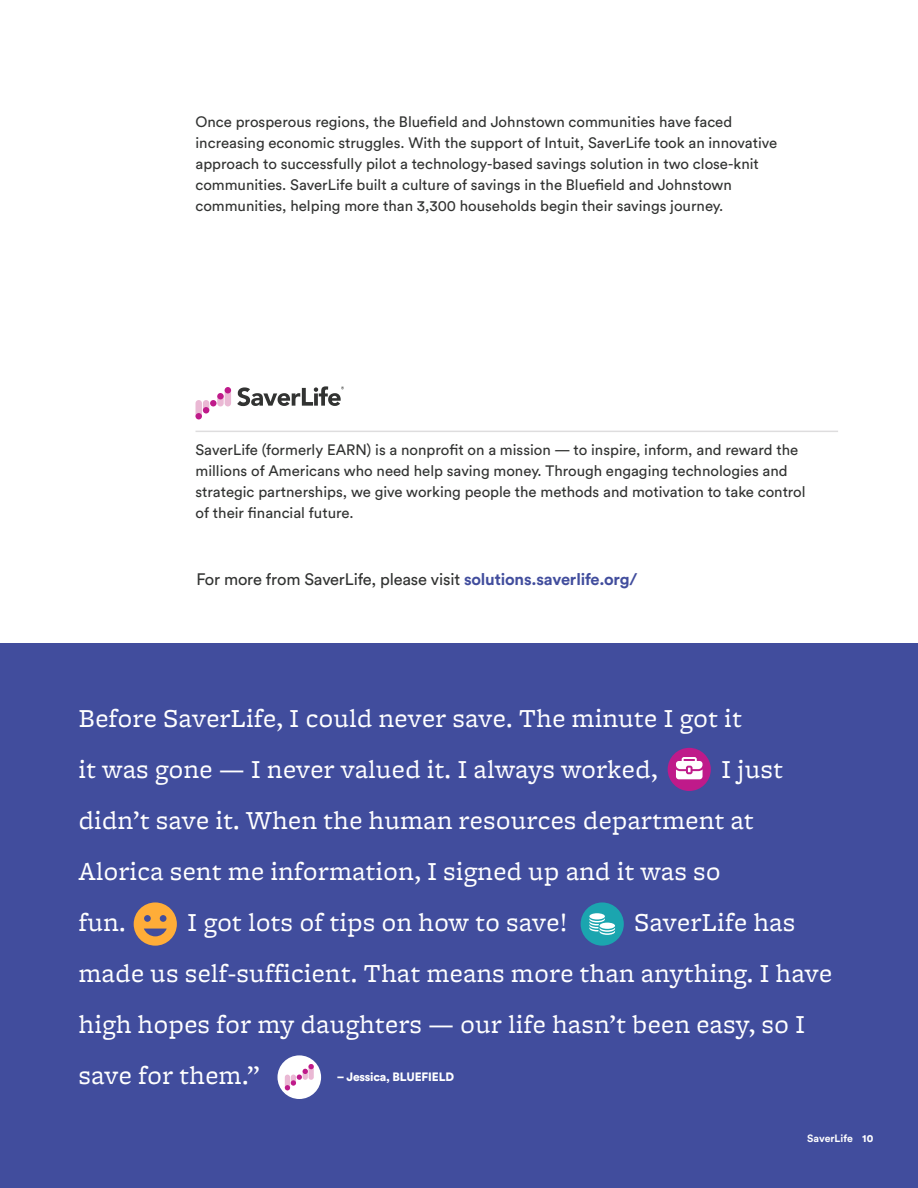
<style>
.page{position:relative;width:918px;height:1188px;background:#fff}
.page>*{position:absolute;margin:0;border:0;box-sizing:border-box;transform-origin:0 0}
.t1{font:27px/51px "Freight Micro";letter-spacing:.02em;color:#fff}
.t2{font:16.5px "Circular Std";letter-spacing:-.01em;color:#323332}
.body_text_-_grey_10p{font:15px/21px "Circular Std";color:#323332}
.quote_name{font:900 12px "Circular Std";letter-spacing:-.015em;color:#fff}
.t3{font:700 10.5px "Circular Std";color:#fff}
.Circle_SUBS{font:900 10.5px "Circular Std";color:#fff}
.s1{font-weight:700;color:#414d9d}
</style>
<div class="page">
<div style="left:0;top:644px;width:918px;height:544px;background:#414d9d"></div>
<hr style="left:196px;top:431px;width:642px;height:1px;background:#deddde">
<svg style="left:217px;top:387px;width:14px;height:19px"></svg>
<div style="left:217px;top:393px;width:7px;height:6px;background:#bf1a8a;border-radius:50%"></div>
<div style="left:210px;top:400px;width:7px;height:6px;background:#bf1a8a;border-radius:50%"></div>
<svg style="left:237px;top:386px;width:107px;height:20px"></svg>
<svg style="left:196px;top:400px;width:13px;height:19px"></svg>
<div style="left:278px;top:1055px;width:43px;height:44px;background:#fff;border-radius:50%"></div>
<svg style="left:285px;top:1064px;width:29px;height:26px"></svg>
<div style="left:668px;top:748px;width:43px;height:43px;background:#bf1a8a;border-radius:50%"></div>
<svg style="left:676px;top:757px;width:27px;height:22px"></svg>
<div style="left:581px;top:902px;width:43px;height:44px;background:#1ba5af;border-radius:50%"></div>
<svg style="left:589px;top:913px;width:26px;height:22px"></svg>
<div style="left:134px;top:902px;width:43px;height:44px;background:#ffad38;border-radius:50%"></div>
<svg style="left:137px;top:906px;width:36px;height:36px"></svg>
<p class="body_text_-_grey_10p" style="left:196px;top:111px;width:583px">Once prosperous regions, the Bluefield and Johnstown communities have faced increasing economic struggles. With the support of Intuit, SaverLife took an innovative approach to successfully pilot a technology-based savings solution in two close-knit communities. SaverLife built a culture of savings in the Bluefield and Johnstown communities, helping more than 3,300 households begin their savings journey.</p>
<p class="body_text_-_grey_10p" style="left:196px;top:439px;width:612px">SaverLife (formerly EARN) is a nonprofit on a mission — to inspire, inform, and reward the millions of Americans who need help saving money. Through engaging technologies and strategic partnerships, we give working people the methods and motivation to take control of their financial future.</p>
<p class="t2" style="left:197px;top:569px;width:442px">For more from SaverLife, please visit <span class="s1">solutions.saverlife.org/</span></p>
<p class="t1" style="left:79px;top:694px;width:664px">Before SaverLife, I could never save. The minute I got it it was gone — I never valued it. I always worked,</p>
<p class="t1" style="left:79px;top:745px;width:706px;text-indent:643px">I just didn’t save it. When the human resources department at<br>Alorica sent me information, I signed up and it was so<br>fun.</p>
<p class="t1" style="left:79px;top:898px;width:755px;text-indent:556px">SaverLife has made us self-sufficient. That means more than anything. I have high hopes for my daughters — our life hasn’t been easy, so I save for them.”</p>
<p class="t1" style="left:188px;top:898px;width:381px">I got lots of tips on how to save!</p>
<p class="quote_name" style="left:337px;top:1069px;width:119px">– Jessica, BLUEFIELD</p>
<p class="t3" style="left:807px;top:1132px;width:47px">SaverLife</p>
<p class="Circle_SUBS" style="left:862px;top:1132px;width:13px">10</p>
</div>
